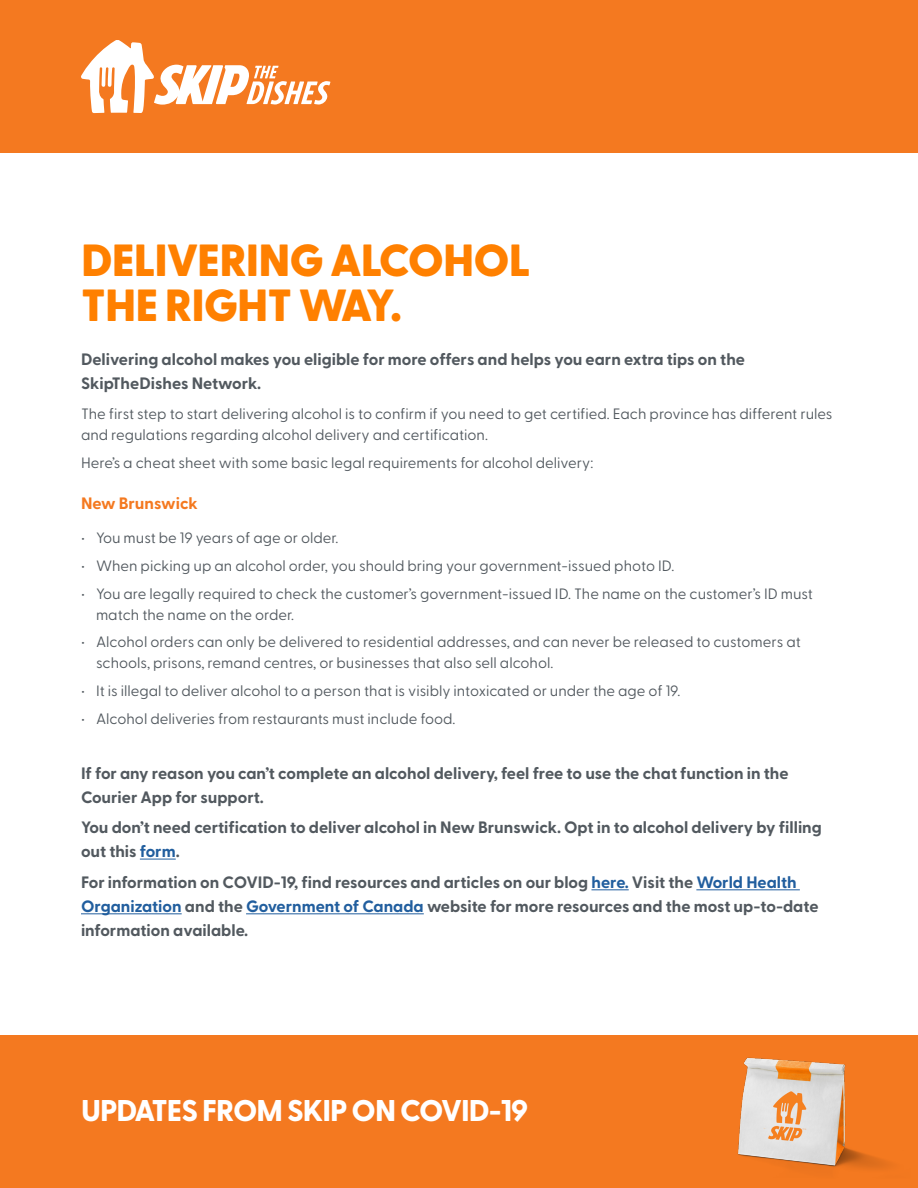
<style>
.page{position:relative;width:918px;height:1188px;background:#fff}
.page>*{position:absolute;margin:0;border:0;box-sizing:border-box;transform-origin:0 0}
.t1{font:800 45px/45px "Greycliff CF";letter-spacing:-.02em;color:#ff8000}
.t2{font:800 30px "Greycliff CF";letter-spacing:-.03em;color:#fff}
.t3{font:700 16.5px/24px "Greycliff CF";color:#52595f}
.t4{font:700 16.5px "Greycliff CF";color:#f47920}
.t5{font:15px/21px "Greycliff CF";color:#52595f}
.s1{color:#215e9e}
</style>
<div class="page">
<hr style="left:140px;top:859px;width:36px;height:1px;background:#215e9e">
<hr style="left:591px;top:889px;width:38px;height:1px;background:#215e9e">
<hr style="left:696px;top:889px;width:104px;height:1px;background:#215e9e">
<hr style="left:81px;top:913px;width:101px;height:1px;background:#215e9e">
<hr style="left:246px;top:913px;width:178px;height:1px;background:#215e9e">
<div style="left:0;top:0;width:918px;height:153px;background:#f47920"></div>
<svg style="left:81px;top:40px;width:249px;height:73px"></svg>
<div style="left:0;top:1035px;width:918px;height:153px;background:#f47920"></div>
<img style="left:737px;top:1057px;width:153px;height:112px">
<h1 class="t1" style="left:81px;top:239px;width:451px">DELIVERING ALCOHOL<br>THE RIGHT WAY.</h1>
<p class="t3" style="left:81px;top:348px;width:666px">Delivering alcohol makes you eligible for more offers and helps you earn extra tips on the<br>SkipTheDishes Network.</p>
<p class="t5" style="left:81px;top:404px;width:753px">The first step to start delivering alcohol is to confirm if you need to get certified. Each province has different rules and regulations regarding alcohol delivery and certification.</p>
<p class="t5" style="left:81px;top:453px;width:514px">Here’s a cheat sheet with some basic legal requirements for alcohol delivery:</p>
<p class="t4" style="left:81px;top:493px;width:118px">New Brunswick</p>
<p class="t5" style="left:81px;top:528px;width:259px">• You must be 19 years of age or older.</p>
<p class="t5" style="left:81px;top:555px;width:595px">• When picking up an alcohol order, you should bring your government-issued photo ID.</p>
<p class="t5" style="left:96px;top:583px;width:719px;text-indent:-15px">• You are legally required to check the customer’s government-issued ID. The name on the customer’s ID must match the name on the order.</p>
<p class="t5" style="left:96px;top:632px;width:706px;text-indent:-15px">• Alcohol orders can only be delivered to residential addresses, and can never be released to customers at schools, prisons, remand centres, or businesses that also sell alcohol.</p>
<p class="t5" style="left:81px;top:681px;width:601px">• It is illegal to deliver alcohol to a person that is visibly intoxicated or under the age of 19.</p>
<p class="t5" style="left:81px;top:708px;width:376px">• Alcohol deliveries from restaurants must include food.</p>
<p class="t3" style="left:81px;top:761px;width:709px">If for any reason you can’t complete an alcohol delivery, feel free to use the chat function in the<br>Courier App for support.</p>
<p class="t3" style="left:81px;top:816px;width:742px">You don’t need certification to deliver alcohol in New Brunswick. Opt in to alcohol delivery by filling out this <span class="s1">form</span>.</p>
<p class="t3" style="left:81px;top:871px;width:739px">For information on COVID-19, find resources and articles on our blog <span class="s1">here.</span> Visit the <span class="s1">World Health<br>Organization</span> and the <span class="s1">Government of Canada</span> website for more resources and the most up-to-date information available.</p>
<h2 class="t2" style="left:81px;top:1093px;width:449px">UPDATES FROM SKIP ON COVID-19</h2>
</div>
